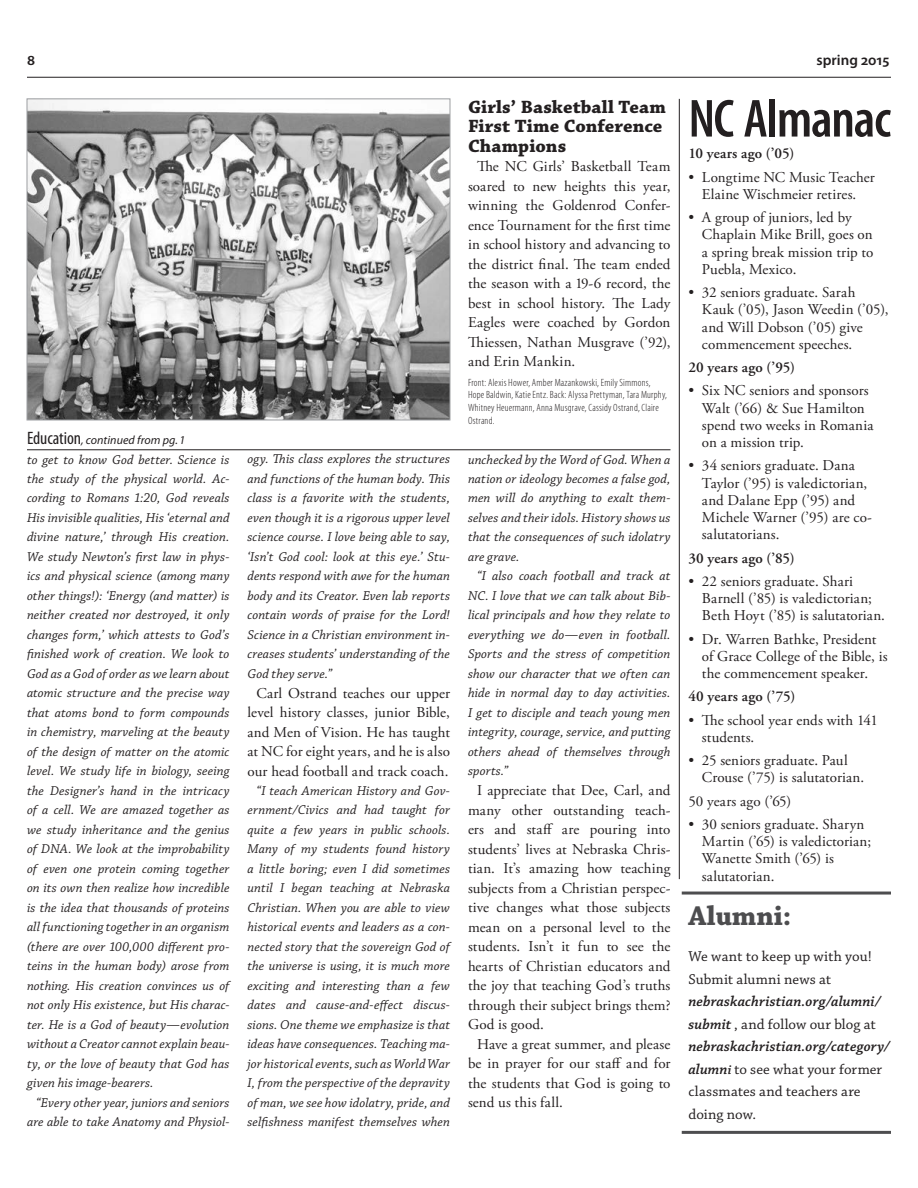
<style>
.page{position:relative;width:918px;height:1188px;background:#fff}
.page>*{position:absolute;margin:0;border:0;box-sizing:border-box;transform-origin:0 0}
.t1{font:600 condensed 54px "Myriad Pro";letter-spacing:-.02em;color:#231f20}
.t2{font:700 28.5px "Chaparral Pro";color:#4d4d4f}
.t3{font:700 18.75px/19.5px "Chaparral Pro";letter-spacing:.005em;color:#231f20}
.t4{font:15px/17.2px "Adobe Garamond Pro";letter-spacing:.01em;color:#231f20}
.t5{font:italic 600 15px/22.5px "Chaparral Pro";letter-spacing:.01em;color:#231f20}
.t6{font:600 15px "Adobe Garamond Pro";letter-spacing:.01em;color:#231f20}
.t7{font:15px/22.5px "Chaparral Pro";letter-spacing:.01em;color:#231f20}
.t8{font:600 15px "Myriad Pro";color:#231f20}
.t9{font:italic 13.5px/19.5px "Chaparral Pro";letter-spacing:.005em;color:#231f20;text-align:justify}
.t10{font:italic 12px "Myriad Pro";letter-spacing:.005em;color:#231f20}
.t11{font:300 condensed 10.5px/12.8px "Myriad Pro";letter-spacing:.02em;color:#231f20}
.s1{font-weight:400;font-style:normal}
.s2{font-size:13.5px}
.s3{font-style:normal;font-stretch:condensed;font-size:18px}
</style>
<div class="page">
<hr style="left:27px;top:77px;width:864px;height:1px;background:#231f20">
<img style="left:29px;top:101px;width:419px;height:317px">
<div style="left:27px;top:99px;width:423px;height:321px;border:1px solid #9d9fa2"></div>
<hr style="left:679px;top:99px;width:1px;height:780px;background:#231f20">
<hr style="left:682px;top:892px;width:209px;height:3px;background:#4d4d4f">
<hr style="left:682px;top:1131px;width:209px;height:3px;background:#4d4d4f">
<hr style="left:27px;top:449px;width:643px;height:1px;background:#231f20">
<p class="t8" style="left:27px;top:51px;width:10px">8</p>
<p class="t8" style="left:817px;top:51px;width:74px">spring 2015</p>
<h3 class="t3" style="left:468px;top:98px;width:199px">Girls’ Basketball Team<br>First Time Conference<br>Champions</h3>
<p class="t4" style="left:468px;top:157px;width:204px;line-height:19.5px;text-align:justify;text-indent:9px">The NC Girls’ Basketball Team soared to new heights this year, winning the Goldenrod Confer&shy;ence Tournament for the first time in school history and advancing to the district final. The team ended the season with a 19-6 record, the best in school history. The Lady Eagles were coached by Gordon Thiessen, Nathan Musgrave (’92), and Erin Mankin.</p>
<p class="t11" style="left:468px;top:376px;width:200px">Front: Alexis Hower, Amber Mazankowski, Emily Simmons, Hope Baldwin, Katie Entz. Back: Alyssa Prettyman, Tara Murphy, Whitney Heuermann, Anna Musgrave, Cassidy Ostrand, Claire Ostrand.</p>
<h1 class="t1" style="left:688px;top:85px;width:204px">NC Almanac</h1>
<p class="t6" style="left:688px;top:145px;width:107px">10 years ago (’05)</p>
<p class="t4" style="left:702px;top:169px;width:174px">Longtime NC Music Teacher<br>Elaine Wischmeier retires.</p>
<p class="t4" style="left:702px;top:209px;width:173px">A group of juniors, led by<br>Chaplain Mike Brill, goes on a spring break mission trip to<br>Puebla, Mexico.</p>
<p class="t4" style="left:702px;top:284px;width:188px">32 seniors graduate. Sarah<br>Kauk (’05), Jason Weedin (’05), and Will Dobson (’05) give commencement speeches.</p>
<p class="t6" style="left:688px;top:359px;width:108px">20 years ago (’95)</p>
<p class="t4" style="left:702px;top:383px;width:173px">Six NC seniors and sponsors<br>Walt (’66) &amp; Sue Hamilton spend two weeks in Romania on a mission trip.</p>
<p class="t4" style="left:702px;top:458px;width:172px">34 seniors graduate. Dana<br>Taylor (’95) is valedictorian, and Dalane Epp (’95) and<br>Michele Warner (’95) are co&shy;salutatorians.</p>
<p class="t6" style="left:688px;top:549px;width:108px">30 years ago (’85)</p>
<p class="t4" style="left:702px;top:573px;width:185px">22 seniors graduate. Shari<br>Barnell (’85) is valedictorian;<br>Beth Hoyt (’85) is salutatorian.</p>
<p class="t4" style="left:702px;top:631px;width:187px">Dr. Warren Bathke, President of Grace College of the Bible, is the commencement speaker.</p>
<p class="t6" style="left:688px;top:688px;width:108px">40 years ago (’75)</p>
<p class="t4" style="left:702px;top:712px;width:178px">The school year ends with 141 students.</p>
<p class="t4" style="left:702px;top:752px;width:164px">25 seniors graduate. Paul<br>Crouse (’75) is salutatorian.</p>
<p class="t4" style="left:702px;top:790px;width:164px;line-height:23.2px;text-indent:-14px">50 years ago (’65)<br>30 seniors graduate. Sharyn</p>
<p class="t4" style="left:702px;top:833px;width:171px">Martin (’65) is valedictorian;<br>Wanette Smith (’65) is salutatorian.</p>
<h2 class="t2" style="left:688px;top:899px;width:104px">Alumni:</h2>
<p class="t7" style="left:688px;top:946px;width:185px">We want to keep up with you!<br>Submit alumni news at</p>
<p class="t5" style="left:688px;top:991px;width:203px">nebraskachristian.org/alumni/ submit <span class="s1">, and follow our blog at </span>nebraskachristian.org/category/ alumn<span class="s2">i</span> <span class="s1">to see what your former classmates and teachers are doing now.</span></p>
<p class="t10" style="left:27px;top:433px;width:159px"><span class="s3">Education</span>, continued from pg. 1</p>
<p class="t9" style="left:247px;top:450px;width:204px">ogy. This class explores the structures and functions of the human body. This class is a favorite with the students, even though it is a rigorous upper level science course. I love being able to say, ‘Isn’t God cool: look at this eye.’ Stu&shy;dents respond with awe for the human body and its Creator. Even lab reports contain words of praise for the Lord!<br>Science in a Christian environment in&shy;creases students’ understanding of the God they serve.”</p>
<p class="t4" style="left:248px;top:684px;width:204px;line-height:19.5px;text-align:justify;text-indent:9px">Carl Ostrand teaches our upper level history classes, junior Bible, and Men of Vision. He has taught at NC for eight years, and he is also our head football and track coach.</p>
<p class="t9" style="left:247px;top:782px;width:204px;text-indent:9px">“I teach American History and Gov&shy;ernment/Civics and had taught for quite a few years in public schools.<br>Many of my students found history a little boring; even I did sometimes until I began teaching at Nebraska Christian. When you are able to view historical events and leaders as a con&shy;nected story that the sovereign God of the universe is using, it is much more exciting and interesting than a few dates and cause-and-effect discus&shy;sions. One theme we emphasize is that ideas have consequences. Teaching ma&shy;jor historical events, such as World War I, from the perspective of the depravity of man, we see how idolatry, pride, and selfishness manifest themselves when</p>
<p class="t9" style="left:27px;top:450px;width:204px">to get to know God better. Science is the study of the physical world. Ac&shy;cording to Romans 1:20, God reveals His invisible qualities, His ‘eternal and divine nature,’ through His creation.<br>We study Newton’s first law in phys&shy;ics and physical science (among many other things!): ‘Energy (and matter) is neither created nor destroyed, it only changes form,’ which attests to God’s finished work of creation. We look to God as a God of order as we learn about atomic structure and the precise way that atoms bond to form compounds in chemistry, marveling at the beauty of the design of matter on the atomic level. We study life in biology, seeing the Designer’s hand in the intricacy of a cell. We are amazed together as we study inheritance and the genius of DNA. We look at the improbability of even one protein coming together on its own then realize how incredible is the idea that thousands of proteins all functioning together in an organism (there are over 100,000 different pro&shy;teins in the human body) arose from nothing. His creation convinces us of not only His existence, but His charac&shy;ter. He is a God of beauty—evolution without a Creator cannot explain beau&shy;ty, or the love of beauty that God has given his image-bearers.</p>
<p class="t9" style="left:27px;top:1093px;width:204px;text-align:right">“Every other year, juniors and seniors are able to take Anatomy and Physiol-</p>
<p class="t9" style="left:468px;top:450px;width:204px">unchecked by the Word of God. When a nation or ideology becomes a false god, men will do anything to exalt them&shy;selves and their idols. History shows us that the consequences of such idolatry are grave.</p>
<p class="t9" style="left:468px;top:567px;width:204px;text-indent:9px">“I also coach football and track at NC. I love that we can talk about Bib&shy;lical principals and how they relate to everything we do—even in football.<br>Sports and the stress of competition show our character that we often can hide in normal day to day activities.<br>I get to disciple and teach young men integrity, courage, service, and putting others ahead of themselves through sports.”</p>
<p class="t4" style="left:477px;top:782px;width:195px">I appreciate that Dee, Carl, and</p>
<p class="t4" style="left:468px;top:802px;width:204px">many other outstanding teach-</p>
<p class="t4" style="left:468px;top:821px;width:204px">ers and staff are pouring into</p>
<p class="t4" style="left:468px;top:841px;width:204px">students’ lives at Nebraska Chris-</p>
<p class="t4" style="left:468px;top:860px;width:204px">tian. It’s amazing how teaching</p>
<p class="t4" style="left:468px;top:880px;width:204px">subjects from a Christian perspec-</p>
<p class="t4" style="left:468px;top:899px;width:204px">tive changes what those subjects</p>
<p class="t4" style="left:468px;top:919px;width:204px">mean on a personal level to the</p>
<p class="t4" style="left:468px;top:938px;width:204px">students. Isn’t it fun to see the</p>
<p class="t4" style="left:468px;top:958px;width:204px">hearts of Christian educators and</p>
<p class="t4" style="left:468px;top:977px;width:204px">the joy that teaching God’s truths</p>
<p class="t4" style="left:468px;top:997px;width:204px">through their subject brings them?</p>
<p class="t4" style="left:468px;top:1016px;width:77px">God is good.</p>
<p class="t4" style="left:477px;top:1036px;width:195px">Have a great summer, and please</p>
<p class="t4" style="left:468px;top:1055px;width:204px">be in prayer for our staff and for</p>
<p class="t4" style="left:468px;top:1075px;width:204px">the students that God is going to</p>
<p class="t4" style="left:468px;top:1094px;width:96px">send us this fall.</p>
</div>
